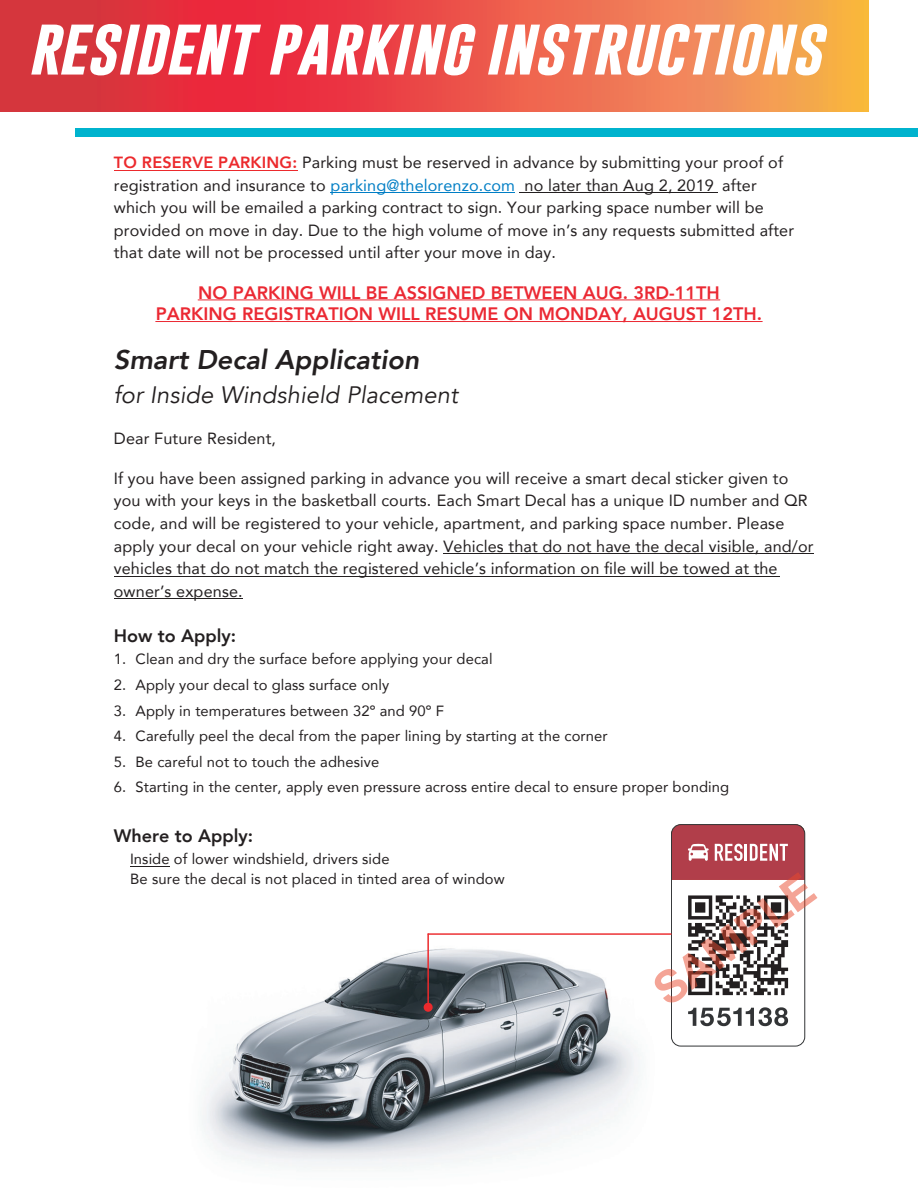
<style>
.page{position:relative;width:918px;height:1188px;background:#fff}
.page>*{position:absolute;margin:0;border:0;box-sizing:border-box;transform-origin:0 0}
.t1{font:italic 700 58.05px "Gobold";color:#fff}
.t2{font:italic 800 27px "Avenir";color:#231f20}
.t3{font:italic 23.7px "Avenir";letter-spacing:.005em;color:#231f20}
.t4{font:800 18px/21.6px "Avenir";color:#eb2933;text-align:center}
.t5{font:800 18px "Avenir";color:#231f20}
.t6{font:16.2px/22.5px "Avenir";letter-spacing:.01em;color:#231f20}
.t7{font:14.7px/20.5px "Avenir";letter-spacing:.01em;color:#231f20}
.s1{font-weight:800;color:#ec2a2d}
.s2{color:#007ec5}
</style>
<div class="page">
<div style="left:76px;top:128px;width:842px;height:8px;background:#00b3ce"></div>
<svg style="left:0;top:0;width:868px;height:112px;background:#ea5947"></svg>
<img style="left:200px;top:948px;width:440px;height:220px">
<hr style="left:428px;top:933px;width:243px;height:2px;background:#ec2a2d">
<svg style="left:424px;top:933px;width:9px;height:79px"></svg>
<img style="left:630px;top:933px;width:25px;height:89px">
<svg style="left:655px;top:825px;width:162px;height:201px"></svg>
<hr style="left:114px;top:170px;width:183px;height:1px;background:#ec2a2d">
<hr style="left:331px;top:193px;width:184px;height:1px;background:#007ec5">
<hr style="left:520px;top:193px;width:198px;height:1px;background:#231f20">
<hr style="left:443px;top:554px;width:371px;height:1px;background:#231f20">
<hr style="left:114px;top:576px;width:666px;height:1px;background:#231f20">
<hr style="left:114px;top:599px;width:129px;height:1px;background:#231f20">
<hr style="left:130px;top:866px;width:40px;height:1px;background:#231f20">
<hr style="left:198px;top:299px;width:522px;height:1px;background:#eb2933">
<hr style="left:156px;top:321px;width:606px;height:1px;background:#eb2933">
<h1 class="t1" style="left:28px;top:8px;width:795px">RESIDENT PARKING INSTRUCTIONS</h1>
<p class="t6" style="left:114px;top:151px;width:682px"><span class="s1">TO RESERVE PARKING:</span> Parking must be reserved in advance by submitting your proof of registration and insurance to <span class="s2">parking@thelorenzo.com</span> no later than Aug 2, 2019 after which you will be emailed a parking contract to sign. Your parking space number will be provided on move in day. Due to the high volume of move in’s any requests submitted after that date will not be processed until after your move in day.</p>
<p class="t4" style="left:156px;top:282px;width:608px">NO PARKING WILL BE ASSIGNED BETWEEN AUG. 3RD-11TH<br>PARKING REGISTRATION WILL RESUME ON MONDAY, AUGUST 12TH.</p>
<h2 class="t2" style="left:114px;top:344px;width:307px">Smart Decal Application</h2>
<h3 class="t3" style="left:114px;top:381px;width:346px">for Inside Windshield Placement</h3>
<p class="t6" style="left:114px;top:426px;width:164px">Dear Future Resident,</p>
<p class="t6" style="left:114px;top:467px;width:701px">If you have been assigned parking in advance you will receive a smart decal sticker given to you with your keys in the basketball courts. Each Smart Decal has a unique ID number and QR code, and will be registered to your vehicle, apartment, and parking space number. Please apply your decal on your vehicle right away. Vehicles that do not have the decal visible, and/or vehicles that do not match the registered vehicle’s information on file will be towed at the owner’s expense.</p>
<p class="t5" style="left:114px;top:622px;width:124px">How to Apply:</p>
<p class="t7" style="left:114px;top:648px;width:380px">1. Clean and dry the surface before applying your decal</p>
<p class="t7" style="left:114px;top:674px;width:277px">2. Apply your decal to glass surface only</p>
<p class="t7" style="left:114px;top:700px;width:332px">3. Apply in temperatures between 32º and 90º F</p>
<p class="t7" style="left:114px;top:725px;width:495px">4. Carefully peel the decal from the paper lining by starting at the corner</p>
<p class="t7" style="left:114px;top:751px;width:267px">5. Be careful not to touch the adhesive</p>
<p class="t7" style="left:114px;top:776px;width:617px">6. Starting in the center, apply even pressure across entire decal to ensure proper bonding</p>
<p class="t5" style="left:114px;top:822px;width:141px">Where to Apply:</p>
<p class="t7" style="left:130px;top:848px;width:376px">Inside of lower windshield, drivers side<br>Be sure the decal is not placed in tinted area of window</p>
</div>
